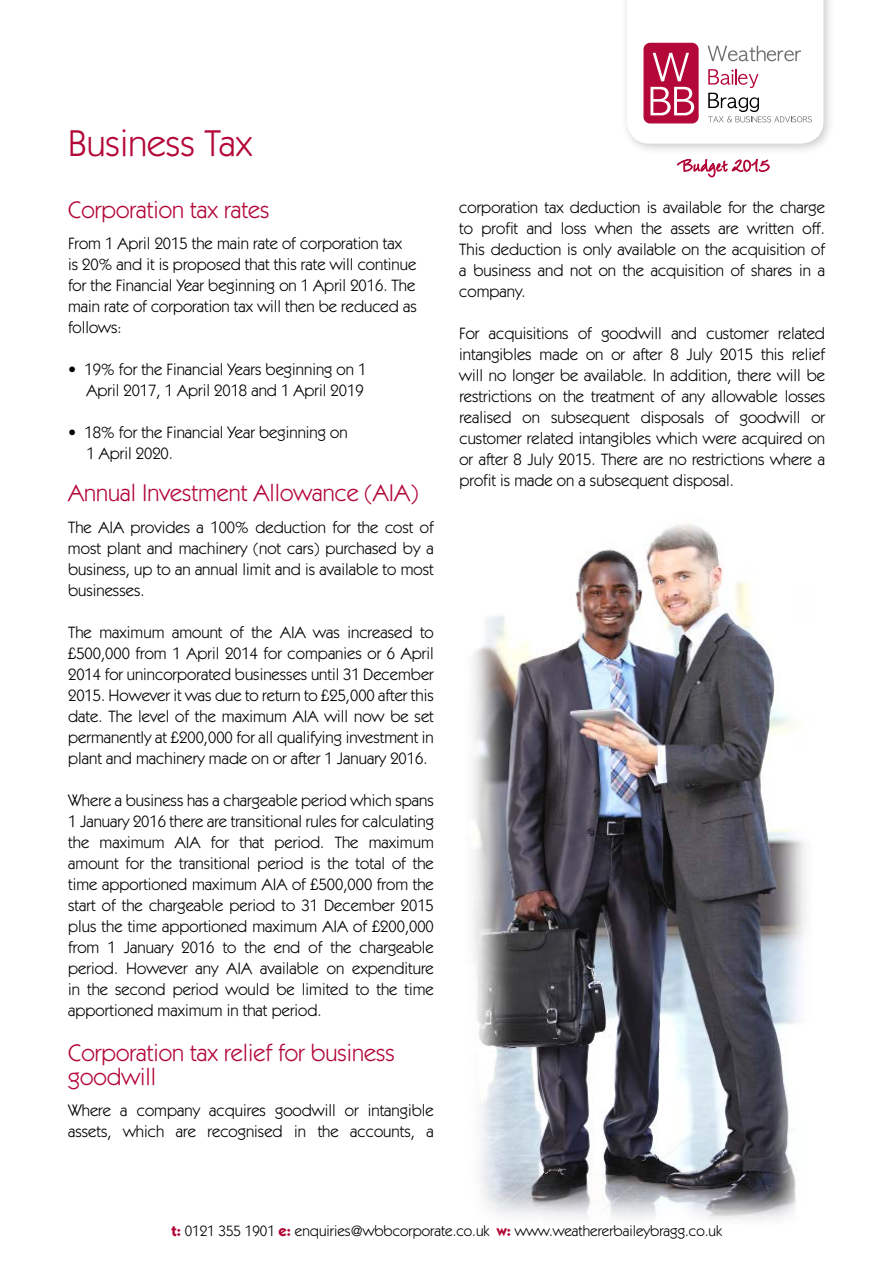
<style>
.page{position:relative;width:893px;height:1263px;background:#fff}
.page>*{position:absolute;margin:0;border:0;box-sizing:border-box;transform-origin:0 0}
.t1{font:37.5px "Itc Kabel";color:#b30838}
.t2{font:24px/24px "Itc Kabel";color:#b30838}
.t3{font:16.5px/21px "Itc Kabel";color:#000;text-align:justify}
.t4{font:15px "Itc Kabel";color:#000}
.s1{font-weight:700;color:#b30838}
</style>
<div class="page">
<div style="left:621px;top:0;width:215px;height:155px;background:#000;opacity:.2"></div>
<svg style="left:627px;top:0;width:196px;height:144px"></svg>
<svg style="left:677px;top:158px;width:93px;height:19px"></svg>
<img style="left:473px;top:524px;width:333px;height:696px">
<h1 class="t1" style="left:68px;top:121px;width:186px">Business Tax</h1>
<h2 class="t2" style="left:68px;top:197px;width:203px">Corporation tax rates</h2>
<p class="t3" style="left:68px;top:233px;width:350px;text-align:left">From 1 April 2015 the main rate of corporation tax<br>is 20% and it is proposed that this rate will continue for the Financial Year beginning on 1 April 2016. The main rate of corporation tax will then be reduced as follows:</p>
<p class="t3" style="left:68px;top:359px;width:300px;text-align:right">• 19% for the Financial Years beginning on 1<br>April 2017, 1 April 2018 and 1 April 2019</p>
<p class="t3" style="left:86px;top:422px;width:263px;text-indent:-18px">• 18% for the Financial Year beginning on<br>1 April 2020.</p>
<h2 class="t2" style="left:68px;top:481px;width:351px">Annual Investment Allowance (AIA)</h2>
<p class="t3" style="left:68px;top:516px;width:367px">The AIA provides a 100% deduction for the cost of most plant and machinery (not cars) purchased by a business, up to an annual limit and is available to most businesses.</p>
<p class="t3" style="left:68px;top:621px;width:367px">The maximum amount of the AIA was increased to £500,000 from 1 April 2014 for companies or 6 April 2014 for unincorporated businesses until 31 December 2015. However it was due to return to £25,000 after this date. The level of the maximum AIA will now be set permanently at £200,000 for all qualifying investment in plant and machinery made on or after 1 January 2016.</p>
<p class="t3" style="left:68px;top:789px;width:367px">Where a business has a chargeable period which spans 1 January 2016 there are transitional rules for calculating the maximum AIA for that period. The maximum amount for the transitional period is the total of the time apportioned maximum AIA of £500,000 from the start of the chargeable period to 31 December 2015 plus the time apportioned maximum AIA of £200,000 from 1 January 2016 to the end of the chargeable period. However any AIA available on expenditure in the second period would be limited to the time apportioned maximum in that period.</p>
<h2 class="t2" style="left:68px;top:1040px;width:328px">Corporation tax relief for business goodwill</h2>
<p class="t3" style="left:68px;top:1100px;width:367px">Where a company acquires goodwill or intangible assets, which are recognised in the accounts, a</p>
<p class="t3" style="left:459px;top:197px;width:367px">corporation tax deduction is available for the charge to profit and loss when the assets are written off.<br>This deduction is only available on the acquisition of a business and not on the acquisition of shares in a company.</p>
<p class="t3" style="left:459px;top:323px;width:367px">For acquisitions of goodwill and customer related intangibles made on or after 8 July 2015 this relief will no longer be available. In addition, there will be restrictions on the treatment of any allowable losses realised on subsequent disposals of goodwill or customer related intangibles which were acquired on or after 8 July 2015. There are no restrictions where a profit is made on a subsequent disposal.</p>
<p class="t4" style="left:171px;top:1222px;width:552px"><span class="s1">t:</span> 0121 355 1901 <span class="s1">e:</span> enquiries@wbbcorporate.co.uk <span class="s1">w:</span> www.weathererbaileybragg.co.uk</p>
</div>
